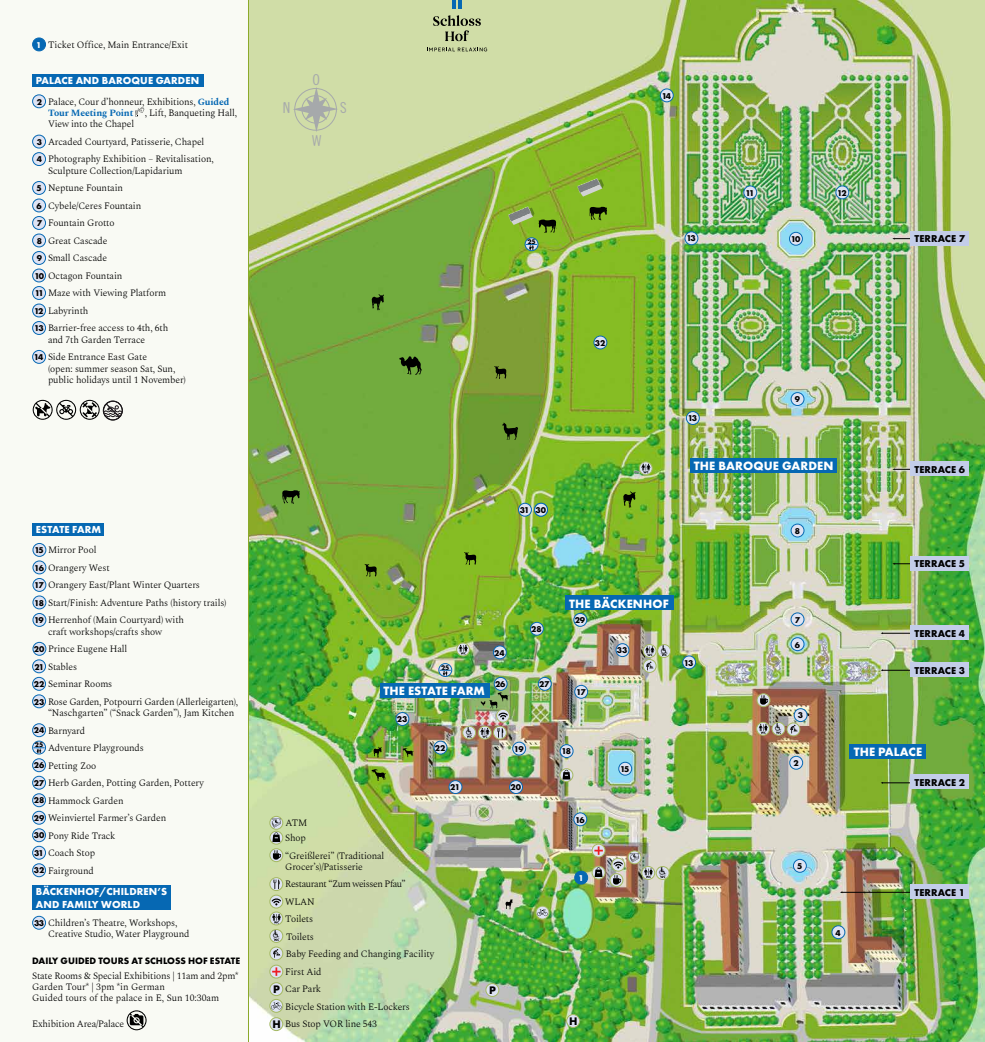
<style>
.page{position:relative;width:985px;height:1042px;background:#fff}
.page>*{position:absolute;margin:0;border:0;box-sizing:border-box;transform-origin:0 0}
.t1{font:15.05px "Trade Gothic LT Std Cn 18";color:#a6a9ab}
.t2{font:700 12.51px "Futura PT";letter-spacing:.01em;color:#fff}
.t3{font:700 11.38px "Futura PT";color:#000}
.t4{font:700 10.59px/12.7px "Futura PT";letter-spacing:.01em;color:#fff}
.t5{font:700 10.33px "Futura PT";letter-spacing:.01em;color:#000}
.t6{font:300 9.62px/17.5px "Spectral";letter-spacing:-.01em;color:#000}
.t7{font:700 9.62px "Futura PT";color:#000}
.t8{font:300 9.62px "Spectral";letter-spacing:-.04em;color:#000}
.t9{font:700 8.75px "Futura PT";letter-spacing:-.085em;color:#000}
.t10{font:700 8.75px "Futura PT";color:#fff}
.t11{font:700 7px "Futura PT";color:#000}
.s1{font-family:"Futura PT";font-weight:700;font-size:8.75px;color:#fff}
.s2{font-family:"Futura PT";font-weight:700;font-size:8.75px}
.s3{font-weight:700;color:#0668b3}
.s4{font-family:"Futura PT";font-weight:700;font-size:11.38px}
</style>
<div class="page">
<img style="left:0;top:0;width:985px;height:1042px">
<p class="t6" style="left:36px;top:35px;width:153px"><span class="s1">1</span> Ticket Of f ice, Main Entrance/Exit</p>
<p class="t4" style="left:36px;top:74px;width:165px">PALACE AND BAROQUE GARDEN</p>
<p class="t6" style="left:48px;top:95px;width:190px;line-height:11.4px;text-indent:-11px"><span class="s2">2</span> Palace, Cour d’honneur, Exhibitions, <span class="s3">Guided<br>Tour Meeting Point</span> , Lif t, Banqueting Hall,<br>View into the Chapel</p>
<p class="t6" style="left:37px;top:132px;width:178px"><span class="s2">3</span> Arcaded Courtyard, Patisserie, Chapel<br><span class="s2">4</span> Photography Exhibition – Revitalisation,</p>
<p class="t6" style="left:34px;top:161px;width:150px;text-indent:14px">Sculpture Collection/Lapidarium<br><span class="s2">5</span> Neptune Fountain<br><span class="s2">6</span> Cybele/Ceres Fountain<br><span class="s2">7</span> Fountain Grotto<br><span class="s2">8</span> Great Cascade<br><span class="s2">9</span> Small Cascade<br><span class="s2">10</span> Octagon Fountain<br><span class="s2">11</span> Maze with Viewing Platf orm<br><span class="s2">12</span> Labyrinth<br><span class="s2">13</span> Barrier-f ree access to 4th, 6th</p>
<p class="t6" style="left:34px;top:330px;width:115px;text-align:right">and 7th Garden Terrace<br><span class="s2">14</span> Side Entrance East Gate</p>
<p class="t6" style="left:48px;top:362px;width:139px;line-height:11.4px">(open: summer season Sat, Sun, public holidays until 1 November)</p>
<h1 class="t1" style="left:283px;top:99px;width:9px">N</h1>
<h1 class="t1" style="left:312px;top:70px;width:9px">O</h1>
<h1 class="t1" style="left:312px;top:131px;width:11px">W</h1>
<p class="t11" style="left:527px;top:237px;width:10px">25</p>
<p class="t9" style="left:595px;top:337px;width:12px">32</p>
<p class="t9" style="left:661px;top:90px;width:11px">14</p>
<p class="t9" style="left:686px;top:233px;width:11px">13</p>
<p class="t9" style="left:745px;top:187px;width:11px">11</p>
<p class="t9" style="left:837px;top:187px;width:11px">12</p>
<p class="t9" style="left:790px;top:233px;width:11px">10</p>
<p class="t9" style="left:687px;top:413px;width:11px">13</p>
<p class="t9" style="left:795px;top:394px;width:7px">9</p>
<p class="t5" style="left:914px;top:232px;width:52px">TERRACE 7</p>
<p class="t4" style="left:36px;top:523px;width:67px">ESTATE FARM</p>
<p class="t9" style="left:520px;top:504px;width:28px">31 30</p>
<p class="t9" style="left:540px;top:504px;width:7px">1</p>
<p class="t6" style="left:34px;top:540px;width:194px"><span class="s2">15</span> Mirror Pool<br><span class="s2">16</span> Orangery West<br><span class="s2">17</span> Orangery East/Plant Winter Quarters<br><span class="s2">18</span> Start/Finish: Adventure Paths (history trails)<br><span class="s2">19</span> Herrenhof (Main Courtyard) with</p>
<p class="t6" style="left:34px;top:622px;width:206px;text-indent:14px">craf t workshops/craf ts show<br><span class="s2">20</span> Prince Eugene Hall<br><span class="s2">21</span> Stables<br><span class="s2">22</span> Seminar Rooms<br><span class="s2">23</span> Rose Garden, Potpourri Garden (Allerleigarten),</p>
<p class="t6" style="left:34px;top:703px;width:202px;text-indent:14px">“Naschgarten” (“Snack Garden”), Jam Kitchen<br><span class="s2">24</span> Barnyard<br><sup>25</sup> Adventure Playgrounds<br><span class="s2">26</span> Petting Zoo<br><span class="s2">27</span> Herb Garden, Potting Garden, Pottery<br><span class="s2">28</span> Hammock Garden<br><span class="s2">29</span> Weinviertel Farmer’s Garden<br><span class="s2">30</span> Pony Ride Track<br><span class="s2">31</span> Coach Stop<br><span class="s2">32</span> Fairground</p>
<h2 class="t2" style="left:569px;top:595px;width:101px">THE BÄCKENHOF</h2>
<p class="t9" style="left:575px;top:614px;width:12px">29</p>
<p class="t9" style="left:531px;top:623px;width:12px">28</p>
<p class="t9" style="left:617px;top:645px;width:12px">33</p>
<p class="t9" style="left:494px;top:647px;width:12px">24</p>
<p class="t11" style="left:441px;top:663px;width:10px">25</p>
<p class="t9" style="left:495px;top:678px;width:12px">26</p>
<p class="t9" style="left:539px;top:678px;width:12px">27</p>
<h2 class="t2" style="left:383px;top:682px;width:103px">THE ESTATE FARM</h2>
<p class="t9" style="left:576px;top:686px;width:11px">17</p>
<p class="t9" style="left:397px;top:713px;width:12px">23</p>
<p class="t9" style="left:435px;top:742px;width:12px">22</p>
<p class="t9" style="left:514px;top:743px;width:11px">19</p>
<p class="t9" style="left:561px;top:746px;width:11px">18</p>
<p class="t9" style="left:620px;top:763px;width:11px">15</p>
<p class="t9" style="left:450px;top:782px;width:11px">21</p>
<p class="t9" style="left:510px;top:782px;width:12px">20</p>
<p class="t9" style="left:575px;top:814px;width:11px">16</p>
<p class="t6" style="left:285px;top:815px;width:24px;line-height:14.9px">ATM<br>Shop</p>
<p class="t6" style="left:285px;top:849px;width:101px;line-height:11.4px">“Greißlerei” (Traditional<br>Grocer’s)/Patisserie</p>
<p class="t8" style="left:285px;top:877px;width:122px">Restaurant “Zum weissen Pf au”</p>
<p class="t6" style="left:285px;top:892px;width:31px">WLAN</p>
<p class="t6" style="left:285px;top:910px;width:29px">Toilets</p>
<p class="t6" style="left:286px;top:927px;width:29px">Toilets</p>
<p class="t6" style="left:286px;top:945px;width:150px">Baby Feeding and Changing Facility</p>
<p class="t6" style="left:285px;top:962px;width:38px">First Aid</p>
<p class="t6" style="left:273px;top:980px;width:49px"><span class="s4">P</span> Car Park</p>
<p class="t6" style="left:285px;top:997px;width:126px">Bicycle Station with E-Lockers</p>
<p class="t6" style="left:272px;top:1015px;width:106px"><span class="s4">H</span> Bus Stop VOR line 543</p>
<p class="t10" style="left:578px;top:872px;width:7px">1</p>
<p class="t4" style="left:36px;top:885px;width:133px">BÄCKENHOF/CHILDREN’S<br>AND FAMILY WORLD</p>
<p class="t6" style="left:48px;top:916px;width:143px;line-height:11.4px;text-indent:-14px"><span class="s2">33</span> Children’s Theatre, Workshops,<br>Creative Studio, Water Playground</p>
<p class="t7" style="left:32px;top:954px;width:209px">DAILY GUIDED TOURS AT SCHLOSS HOF ESTATE</p>
<p class="t6" style="left:32px;top:969px;width:208px;line-height:11.4px">State Rooms &amp; Special Exhibitions | 11am and 2pm*<br>Garden Tour* | 3pm *in German<br>Guided tours of the palace in E, Sun 10:30am</p>
<p class="t6" style="left:32px;top:1014px;width:93px">Exhibition Area/Palace</p>
<p class="t3" style="left:569px;top:1014px;width:10px">H</p>
<p class="t3" style="left:489px;top:983px;width:8px">P</p>
<h2 class="t2" style="left:694px;top:458px;width:141px">THE BAROQUE GARDEN</h2>
<p class="t5" style="left:914px;top:463px;width:52px">TERRACE 6</p>
<p class="t9" style="left:684px;top:657px;width:11px">13</p>
<p class="t9" style="left:795px;top:525px;width:7px">8</p>
<p class="t9" style="left:795px;top:614px;width:7px">7</p>
<p class="t9" style="left:795px;top:639px;width:7px">6</p>
<p class="t9" style="left:798px;top:710px;width:7px">3</p>
<p class="t9" style="left:793px;top:757px;width:7px">2</p>
<p class="t5" style="left:914px;top:557px;width:52px">TERRACE 5</p>
<p class="t5" style="left:914px;top:626px;width:52px">TERRACE 4</p>
<p class="t5" style="left:914px;top:663px;width:52px">TERRACE 3</p>
<h2 class="t2" style="left:853px;top:744px;width:70px">THE PALACE</h2>
<p class="t5" style="left:914px;top:776px;width:52px">TERRACE 2</p>
<p class="t9" style="left:797px;top:860px;width:7px">5</p>
<p class="t9" style="left:835px;top:927px;width:7px">4</p>
<p class="t5" style="left:914px;top:885px;width:52px">TERRACE 1</p>
</div>
